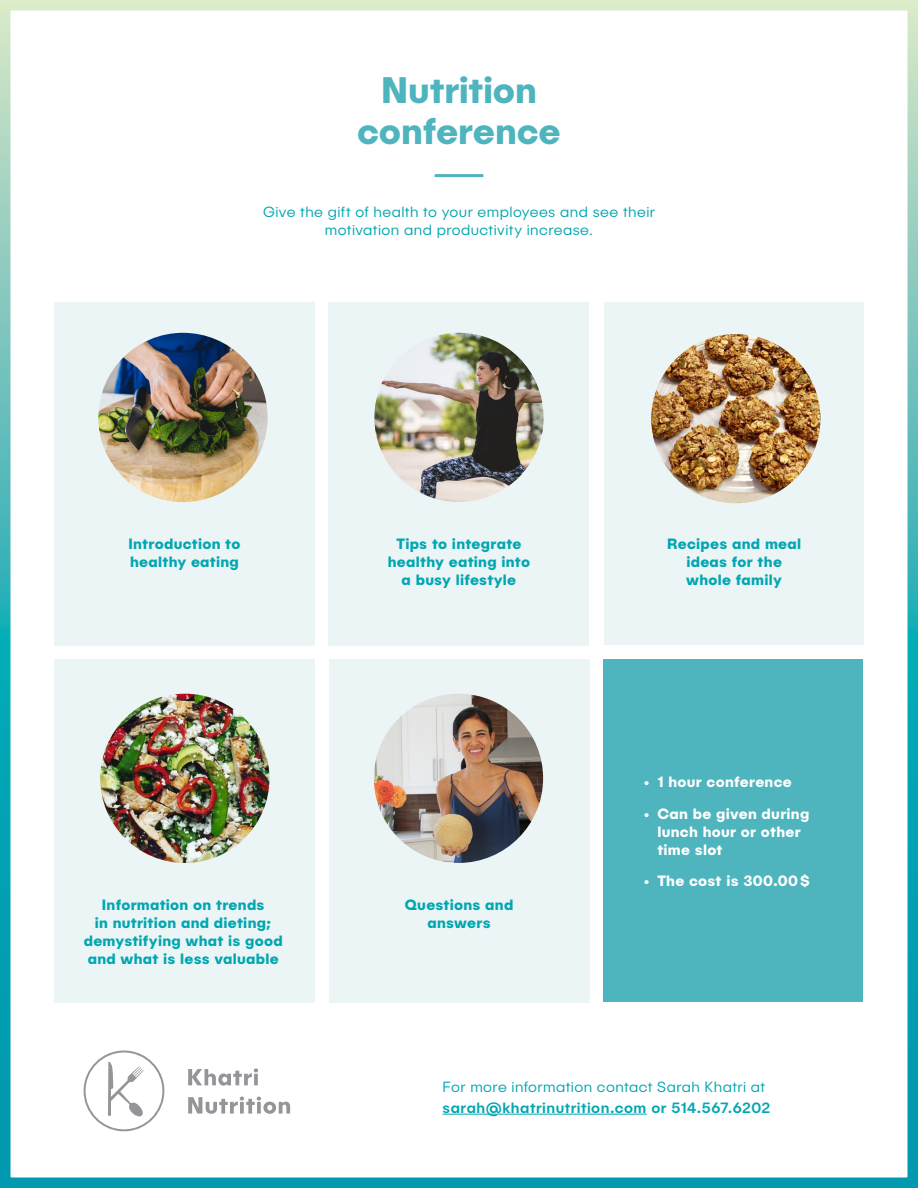
<style>
.page{position:relative;width:918px;height:1188px;background:#fff}
.page>*{position:absolute;margin:0;border:0;box-sizing:border-box;transform-origin:0 0}
.t1{font:700 37.05px/40.3px "Publica Sans";letter-spacing:-.005em;color:#4eb4bd;text-align:center}
.t2{font:700 15px/18px "Publica Sans";letter-spacing:.02em;color:#00a6b1;text-align:center}
.t3{font:300 15px/18px "Publica Sans";letter-spacing:.03em;color:#00a6b1;text-align:center}
.t4{font:700 15px/18px "Publica Sans";letter-spacing:.02em;color:#fff}
.t5{font:500 15px "Publica Sans";letter-spacing:.03em;color:#00a6b1}
</style>
<div class="page">
<div style="left:0;top:0;width:918px;height:1188px;border:10px solid #fff"></div>
<hr style="left:435px;top:174px;width:48px;height:3px;background:#4eb4bd">
<div style="left:604px;top:659px;width:259px;height:343px;background:#4eb4bd"></div>
<div style="left:604px;top:302px;width:260px;height:343px;background:#ebf5f5"></div>
<div style="left:54px;top:302px;width:261px;height:344px;background:#ebf5f5"></div>
<div style="left:54px;top:659px;width:261px;height:343px;background:#ebf5f5"></div>
<div style="left:329px;top:302px;width:260px;height:344px;background:#ebf5f5"></div>
<div style="left:329px;top:659px;width:261px;height:343px;background:#ebf5f5"></div>
<img style="left:98px;top:333px;width:170px;height:169px;border-radius:85px">
<img style="left:651px;top:334px;width:169px;height:169px;border-radius:85px">
<img style="left:100px;top:694px;width:169px;height:169px;border-radius:85px">
<img style="left:374px;top:333px;width:170px;height:169px;border-radius:85px">
<svg style="left:84px;top:1051px;width:80px;height:80px"></svg>
<svg style="left:188px;top:1068px;width:102px;height:46px"></svg>
<img style="left:374px;top:694px;width:169px;height:169px;border-radius:85px">
<hr style="left:443px;top:1114px;width:204px;height:1px;background:#00a6b1">
<h1 class="t1" style="left:357px;top:69px;width:205px">Nutrition conference</h1>
<p class="t3" style="left:263px;top:202px;width:393px">Give the gift of health to your employees and see their motivation and productivity increase.</p>
<p class="t2" style="left:128px;top:534px;width:114px;text-align:left">Introduction to healthy eating</p>
<p class="t2" style="left:388px;top:534px;width:144px">Tips to integrate healthy eating into a busy lifestyle</p>
<p class="t2" style="left:667px;top:534px;width:136px">Recipes and meal ideas for the whole family</p>
<p class="t4" style="left:644px;top:772px;width:150px">• 1 hour conference</p>
<p class="t4" style="left:657px;top:804px;width:154px;text-indent:-14px">• Can be given during lunch hour or other time slot</p>
<p class="t4" style="left:644px;top:871px;width:168px">• The cost is 300.00$</p>
<p class="t2" style="left:84px;top:895px;width:201px">Information on trends<br>in nutrition and dieting; demystifying what is good and what is less valuable</p>
<p class="t2" style="left:405px;top:895px;width:110px">Questions and answers</p>
<p class="t3" style="left:443px;top:1077px;width:324px">For more information contact Sarah Khatri at</p>
<p class="t5" style="left:443px;top:1098px;width:329px">sarah@khatrinutrition.com or 514.567.6202</p>
</div>
